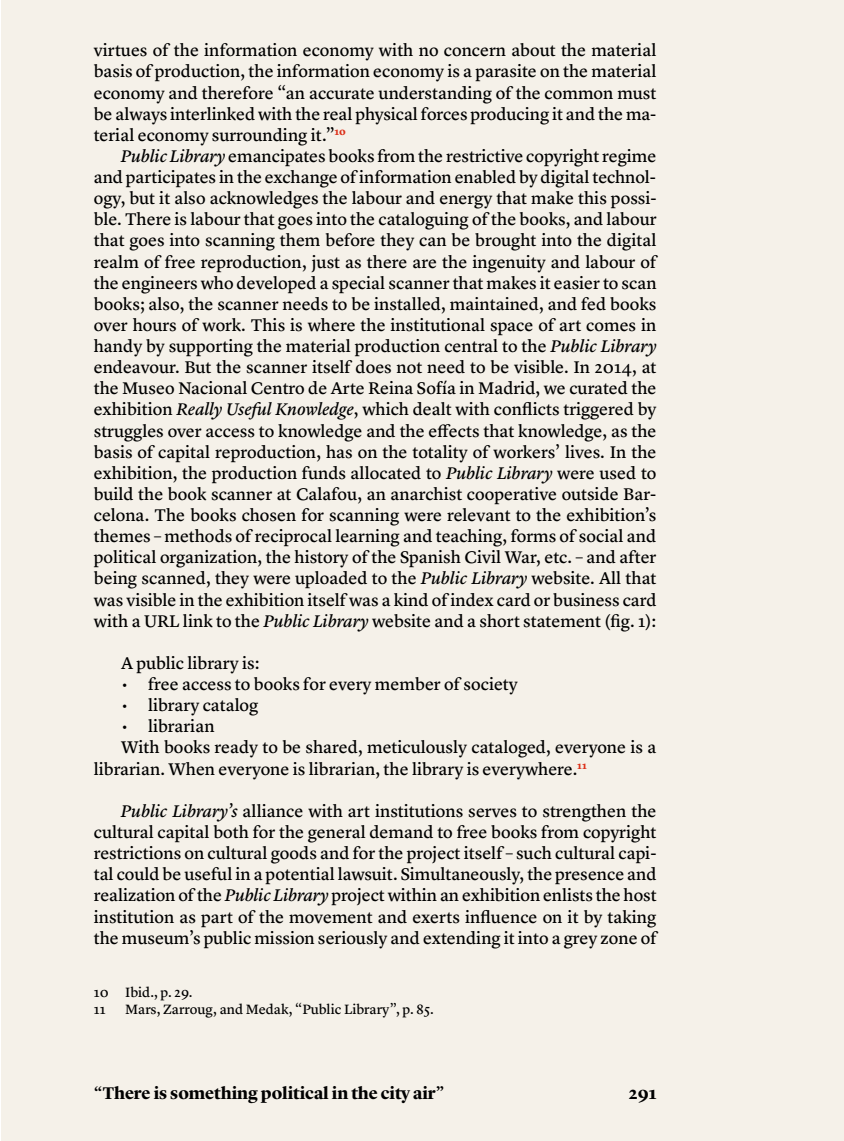
<style>
.page{position:relative;width:844px;height:1141px;background:#fff}
.page>*{position:absolute;margin:0;border:0;box-sizing:border-box;transform-origin:0 0}
.t1{font:17.5px/21.2px "Lyon Text Regular No.2";color:#000;text-align:justify}
.t2{font:700 17.5px "Lyon Display";color:#000}
.t3{font:14px/17.5px "Lyon Text Regular No.2";color:#000}
.s1{font-style:italic}
</style>
<div class="page">
<div style="left:1px;top:0;width:842px;height:1141px;background:#f5f1e9"></div>
<p class="t1" style="left:94px;top:38px;width:564px">virtues of the information economy with no concern about the material basis of production, the information economy is a parasite on the material economy and therefore “an accurate understanding of the common must be always interlinked with the real physical forces producing it and the ma&shy;terial economy surrounding it.”<sup>10</sup></p>
<p class="t1" style="left:94px;top:144px;width:564px;text-indent:27px"><span class="s1">Public Library</span> emancipates books from the restrictive copyright regime and participates in the exchange of information enabled by digital technol&shy;ogy, but it also acknowledges the labour and energy that make this possi&shy;ble. There is labour that goes into the cataloguing of the books, and labour that goes into scanning them before they can be brought into the digital realm of free reproduction, just as there are the ingenuity and labour of the engineers who developed a special scanner that makes it easier to scan books; also, the scanner needs to be installed, maintained, and fed books over hours of work. This is where the institutional space of art comes in handy by supporting the material production central to the <span class="s1">Public Library </span>endeavour. But the scanner itself does not need to be visible. In 2014, at the Museo Nacional Centro de Arte Reina Sofía in Madrid, we curated the exhibition <span class="s1">Really Useful Knowledge</span>, which dealt with conflicts triggered by struggles over access to knowledge and the effects that knowledge, as the basis of capital reproduction, has on the totality of workers’ lives. In the exhibition, the production funds allocated to <span class="s1">Public Library</span> were used to build the book scanner at Calafou, an anarchist cooperative outside Bar&shy;celona. The books chosen for scanning were relevant to the exhibition’s themes – methods of reciprocal learning and teaching, forms of social and political organization, the history of the Spanish Civil War, etc. – and after being scanned, they were uploaded to the <span class="s1">Public Library</span> website. All that was visible in the exhibition itself was a kind of index card or business card with a URL link to the <span class="s1">Public Library</span> website and a short statement (fig. 1):</p>
<p class="t1" style="left:121px;top:651px;width:140px">A public library is:</p>
<p class="t1" style="left:122px;top:672px;width:397px">• free access to books for every member of society</p>
<p class="t1" style="left:122px;top:693px;width:138px">• library catalog</p>
<p class="t1" style="left:122px;top:714px;width:94px">• librarian</p>
<p class="t1" style="left:121px;top:736px;width:537px">With books ready to be shared, meticulously cataloged, everyone is a</p>
<p class="t1" style="left:94px;top:757px;width:494px">librarian. When everyone is librarian, the library is everywhere.<sup>11</sup></p>
<p class="t1" style="left:94px;top:799px;width:564px;text-indent:27px"><span class="s1">Public Library’s</span> alliance with art institutions serves to strengthen the cultural capital both for the general demand to free books from copyright restrictions on cultural goods and for the project itself – such cultural capi&shy;tal could be useful in a potential lawsuit. Simultaneously, the presence and realization of the <span class="s1">Public Library</span> project within an exhibition enlists the host institution as part of the movement and exerts influence on it by taking the museum’s public mission seriously and extending it into a grey zone of</p>
<p class="t3" style="left:94px;top:982px;width:100px">10 Ibid., p. 29.<br>11</p>
<p class="t3" style="left:125px;top:1000px;width:310px">Mars, Zarroug, and Medak, “Public Library”, p. 85.</p>
<p class="t2" style="left:94px;top:1080px;width:352px">“There is something political in the city air”</p>
<p class="t2" style="left:628px;top:1080px;width:29px">291</p>
</div>
